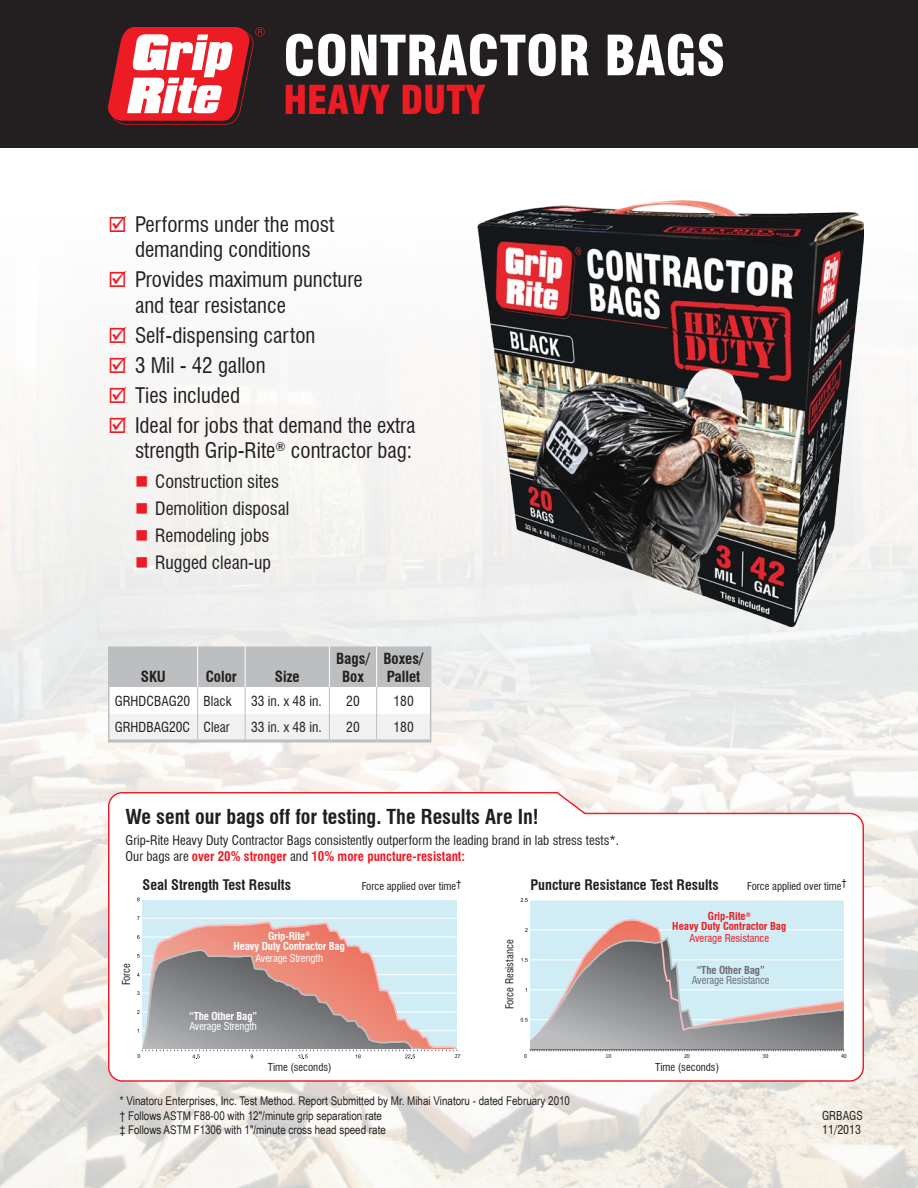
<style>
.page{position:relative;width:918px;height:1188px;background:#fff}
.page>*{position:absolute;margin:0;border:0;box-sizing:border-box;transform-origin:0 0}
.t1{font:900 condensed 54px "Swiss 721 BT";color:#fff}
.t2{font:900 condensed 39px "Swiss 721 BT";color:#ed1c24}
.t3{font:condensed 21px "Swiss 721 BT";color:#231f20}
.t4{font:700 condensed 20.1px "Swiss 721 BT";color:#231f20}
.t5{font:condensed 18px "Swiss 721 BT";color:#231f20}
.t6{font:700 condensed 15px "Swiss 721 BT";color:#231f20}
.t7{font:700 condensed 14.25px "Swiss 721 BT";color:#231f20}
.t8{font:condensed 13.5px "Swiss 721 BT";color:#231f20}
.t9{font:condensed 12.9px "Swiss 721 BT";color:#231f20}
.t10{font:700 condensed 12.9px "Swiss 721 BT";color:#ed1c24}
.t11{font:12px "Arial Narrow";color:#231f20}
.t12{font:condensed 12px "Swiss 721 BT";color:#231f20}
.t13{font:condensed 10.65px "Swiss 721 BT";color:#231f20}
.t14{font:700 condensed 10.65px "Swiss 721 BT";letter-spacing:-.01em;color:#fff}
.t15{font:700 condensed 10.65px "Swiss 721 BT";color:#ed1c24}
.t16{font:condensed 10.65px "Swiss 721 BT";letter-spacing:-.01em;color:#fff}
.t17{font:condensed 10.65px "Swiss 721 BT";color:#ed1c24}
.t18{font:condensed 10.65px "Swiss 721 BT";letter-spacing:-.01em;color:#6d6e71}
.t19{font:700 condensed 10.65px "Swiss 721 BT";letter-spacing:-.01em;color:#6d6e71}
.t20{font:5.4px "Tahoma";color:#231f20}
.s1{color:#ed1c24}
.s2{font-weight:400;color:#231f20}
</style>
<div class="page">
<img style="left:0;top:225px;width:918px;height:963px">
<div style="left:0;top:0;width:918px;height:148px;background:#231f20"></div>
<hr style="left:108px;top:646px;width:2px;height:41px;background:#bcbec0">
<hr style="left:108px;top:687px;width:2px;height:27px;background:#bcbec0">
<hr style="left:108px;top:714px;width:2px;height:26px;background:#bcbec0">
<hr style="left:108px;top:740px;width:90px;height:2px;background:#bcbec0">
<hr style="left:198px;top:740px;width:47px;height:2px;background:#bcbec0">
<hr style="left:245px;top:740px;width:84px;height:2px;background:#bcbec0">
<hr style="left:329px;top:740px;width:48px;height:2px;background:#bcbec0">
<hr style="left:377px;top:740px;width:54px;height:2px;background:#bcbec0">
<svg style="left:109px;top:646px;width:322px;height:95px"></svg>
<svg style="left:107px;top:791px;width:758px;height:292px"></svg>
<svg style="left:109px;top:793px;width:754px;height:287px"></svg>
<div style="left:530px;top:900px;width:314px;height:150px;background:#d0ecf4"></div>
<hr style="left:530px;top:900px;width:314px;height:1px;background:#fff">
<div style="left:142px;top:899px;width:315px;height:151px;background:#d0ecf4"></div>
<hr style="left:142px;top:899px;width:315px;height:1px;background:#fff">
<svg style="left:137px;top:897px;width:5px;height:4px"></svg>
<svg style="left:137px;top:916px;width:323px;height:143px"></svg>
<svg style="left:521px;top:898px;width:9px;height:4px"></svg>
<svg style="left:521px;top:918px;width:323px;height:133px"></svg>
<svg style="left:108px;top:27px;width:157px;height:98px"></svg>
<img style="left:478px;top:200px;width:386px;height:426px">
<svg style="left:36px;top:1035px;width:36px;height:36px"></svg>
<svg style="left:148px;top:488px;width:18px;height:1px"></svg>
<svg style="left:108px;top:515px;width:18px;height:1px"></svg>
<svg style="left:148px;top:515px;width:18px;height:1px"></svg>
<svg style="left:108px;top:542px;width:18px;height:1px"></svg>
<svg style="left:148px;top:542px;width:18px;height:1px"></svg>
<svg style="left:108px;top:569px;width:18px;height:1px"></svg>
<svg style="left:148px;top:569px;width:18px;height:1px"></svg>
<p class="t1" style="left:284px;top:23px;width:443px">CONTRACTOR BAGS</p>
<p class="t2" style="left:284px;top:77px;width:203px">HEAVY DUTY</p>
<p class="t3" style="left:108px;top:212px;width:228px"><span class="s1">☑</span> Performs under the most</p>
<p class="t3" style="left:135px;top:237px;width:177px">demanding conditions</p>
<p class="t3" style="left:108px;top:267px;width:256px"><span class="s1">☑</span> Provides maximum puncture</p>
<p class="t3" style="left:135px;top:292px;width:153px">and tear resistance</p>
<p class="t3" style="left:108px;top:322px;width:209px"><span class="s1">☑</span> Self-dispensing carton</p>
<p class="t3" style="left:108px;top:352px;width:159px"><span class="s1">☑</span> 3 Mil - 42 gallon</p>
<p class="t3" style="left:108px;top:382px;width:134px"><span class="s1">☑</span> Ties included</p>
<p class="t3" style="left:108px;top:412px;width:309px"><span class="s1">☑</span> Ideal for jobs that demand the extra</p>
<p class="t3" style="left:135px;top:438px;width:279px">strength Grip-Rite<sup>®</sup> contractor bag:</p>
<p class="t5" style="left:135px;top:470px;width:146px"><span class="s1">■</span> Construction sites</p>
<p class="t5" style="left:135px;top:497px;width:156px"><span class="s1">■</span> Demolition disposal</p>
<p class="t5" style="left:135px;top:524px;width:136px"><span class="s1">■</span> Remodeling jobs</p>
<p class="t5" style="left:135px;top:551px;width:138px"><span class="s1">■</span> Rugged clean-up</p>
<p class="t6" style="left:141px;top:667px;width:26px">SKU</p>
<p class="t6" style="left:206px;top:667px;width:33px">Color</p>
<p class="t6" style="left:275px;top:667px;width:26px">Size</p>
<p class="t6" style="left:336px;top:649px;width:35px">Bags/</p>
<p class="t6" style="left:342px;top:667px;width:23px">Box</p>
<p class="t6" style="left:383px;top:649px;width:42px">Boxes/</p>
<p class="t6" style="left:387px;top:667px;width:35px">Pallet</p>
<p class="t8" style="left:115px;top:693px;width:77px">GRHDCBAG20</p>
<p class="t8" style="left:204px;top:693px;width:29px">Black</p>
<p class="t8" style="left:251px;top:693px;width:72px">33 in. x 48 in.</p>
<p class="t8" style="left:346px;top:693px;width:15px">20</p>
<p class="t8" style="left:394px;top:693px;width:22px">180</p>
<p class="t8" style="left:115px;top:719px;width:77px">GRHDBAG20C</p>
<p class="t8" style="left:204px;top:719px;width:28px">Clear</p>
<p class="t8" style="left:251px;top:719px;width:72px">33 in. x 48 in.</p>
<p class="t8" style="left:346px;top:719px;width:15px">20</p>
<p class="t8" style="left:394px;top:719px;width:22px">180</p>
<p class="t4" style="left:126px;top:804px;width:415px">We sent our bags off for testing. The Results Are In!</p>
<p class="t9" style="left:126px;top:833px;width:495px">Grip-Rite Heavy Duty Contractor Bags consistently outperform the leading brand in lab stress tests*.</p>
<p class="t10" style="left:126px;top:849px;width:341px"><span class="s2">Our bags are</span> over 20% stronger <span class="s2">and</span> 10% more puncture-resistant:</p>
<p class="t13" style="left:120px;top:985px;width:24px;rotate:-90deg">Force</p>
<p class="t7" style="left:143px;top:877px;width:150px">Seal Strength Test Results</p>
<p class="t13" style="left:362px;top:880px;width:101px">Force applied over time†</p>
<p class="t7" style="left:530px;top:877px;width:190px">Puncture Resistance Test Results</p>
<p class="t13" style="left:747px;top:880px;width:101px">Force applied over time†</p>
<p class="t14" style="left:268px;top:930px;width:44px">Grip-Rite<sup>®</sup></p>
<p class="t14" style="left:234px;top:940px;width:113px">Heavy Duty Contractor Bag</p>
<p class="t16" style="left:255px;top:951px;width:69px">Average Strength</p>
<p class="t14" style="left:189px;top:1010px;width:70px">“The Other Bag”</p>
<p class="t16" style="left:189px;top:1020px;width:69px">Average Strength</p>
<p class="t13" style="left:503px;top:1009px;width:71px;rotate:-90deg">Force Resistance</p>
<p class="t15" style="left:708px;top:910px;width:45px">Grip-Rite<sup>®</sup></p>
<p class="t15" style="left:672px;top:920px;width:115px">Heavy Duty Contractor Bag</p>
<p class="t17" style="left:689px;top:931px;width:81px">Average Resistance</p>
<p class="t19" style="left:697px;top:964px;width:70px">“The Other Bag”</p>
<p class="t18" style="left:692px;top:974px;width:79px">Average Resistance</p>
<p class="t20" style="left:137px;top:1053px;width:4px">0</p>
<p class="t20" style="left:455px;top:1053px;width:7px">27</p>
<p class="t20" style="left:524px;top:1053px;width:4px">0</p>
<p class="t20" style="left:606px;top:1053px;width:7px">10</p>
<p class="t20" style="left:684px;top:1053px;width:7px">20</p>
<p class="t20" style="left:763px;top:1053px;width:7px">30</p>
<p class="t20" style="left:841px;top:1053px;width:7px">40</p>
<p class="t13" style="left:268px;top:1061px;width:65px">Time (seconds)</p>
<p class="t13" style="left:655px;top:1061px;width:65px">Time (seconds)</p>
<p class="t11" style="left:120px;top:1092px;width:452px">* Vinatoru Enterprises, Inc. Test Method. Report Submitted by Mr. Mihai Vinatoru - dated February 2010</p>
<p class="t11" style="left:120px;top:1107px;width:264px">† Follows ASTM F88-00 with 12"/minute grip separation rate</p>
<p class="t11" style="left:120px;top:1121px;width:268px">‡ Follows ASTM F1306 with 1"/minute cross head speed rate</p>
<p class="t12" style="left:822px;top:1108px;width:42px">GRBAGS</p>
<p class="t12" style="left:822px;top:1122px;width:41px">11/2013</p>
</div>
